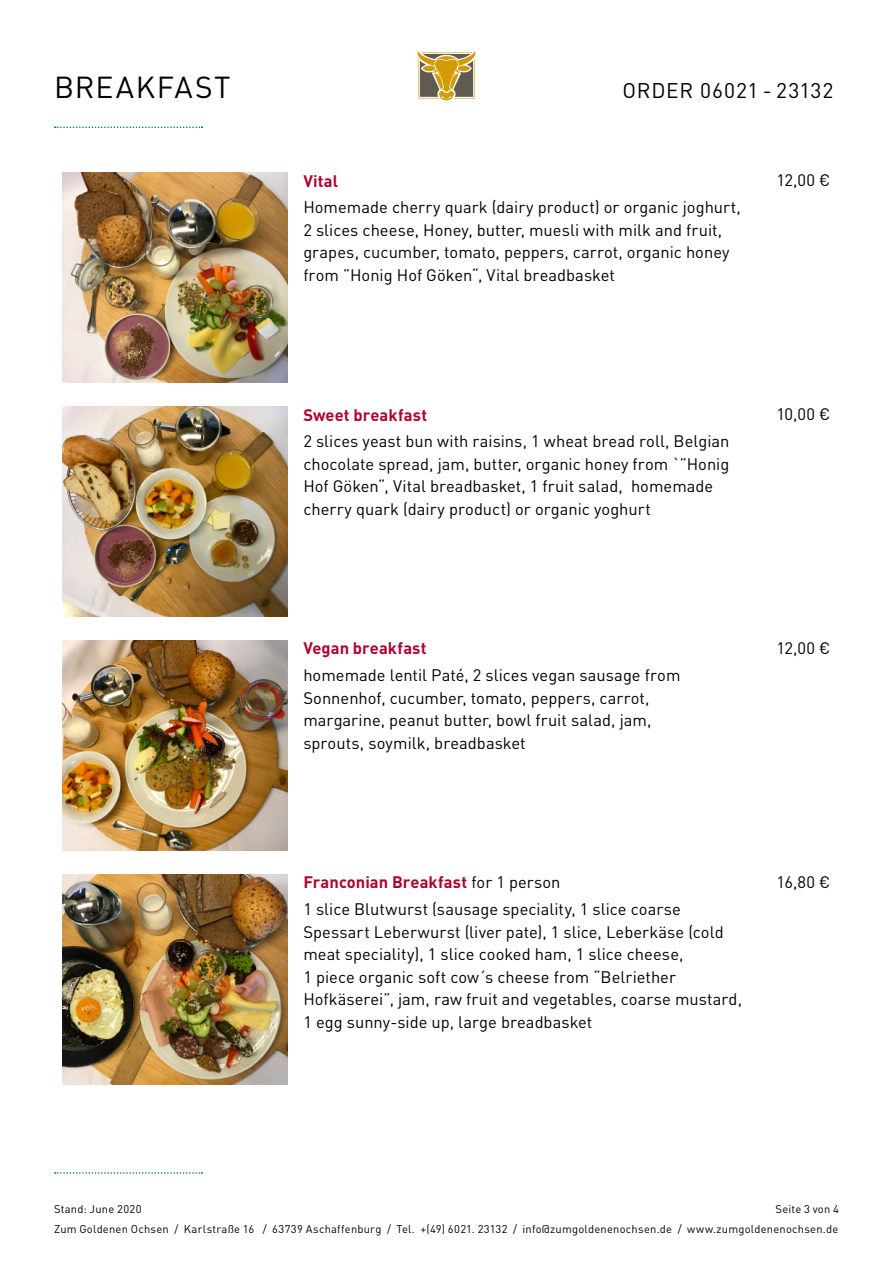
<style>
.page{position:relative;width:893px;height:1263px;background:#fff}
.page>*{position:absolute;margin:0;border:0;box-sizing:border-box;transform-origin:0 0}
.t1{font:30px "DIN";letter-spacing:.055em;color:#000}
.t2{font:21px "DIN";letter-spacing:.035em;color:#000}
.t3{font:16.5px/22.5px "DIN";color:#000}
.t4{font:700 16.5px "DIN";letter-spacing:.005em;color:#af042e}
.t5{font:11.25px/20.2px "DINOT";letter-spacing:.02em;color:#000;text-align:right}
.s1{font-weight:700;color:#af042e}
</style>
<div class="page">
<svg style="left:418px;top:51px;width:57px;height:49px;background:#b49d60"></svg>
<svg style="left:55px;top:126px;width:147px;height:2px"></svg>
<svg style="left:55px;top:1172px;width:147px;height:2px"></svg>
<img style="left:63px;top:173px;width:225px;height:210px">
<img style="left:63px;top:407px;width:225px;height:210px">
<img style="left:63px;top:641px;width:225px;height:209px">
<img style="left:63px;top:874px;width:225px;height:210px">
<h1 class="t1" style="left:54px;top:68px;width:178px">BREAKFAST</h1>
<p class="t2" style="left:623px;top:77px;width:212px">ORDER 06021 - 23132</p>
<p class="t4" style="left:303px;top:170px;width:36px">Vital</p>
<p class="t3" style="left:303px;top:196px;width:439px">Homemade cherry quark (dairy product) or organic joghurt, 2 slices cheese, Honey, butter, muesli with milk and fruit, grapes, cucumber, tomato, peppers, carrot, organic honey from ”Honig Hof Göken“, Vital breadbasket</p>
<p class="t3" style="left:777px;top:169px;width:55px">12,00 €</p>
<p class="t4" style="left:303px;top:404px;width:125px">Sweet breakfast</p>
<p class="t3" style="left:303px;top:430px;width:428px">2 slices yeast bun with raisins, 1 wheat bread roll, Belgian chocolate spread, jam, butter, organic honey from `”Honig Hof Göken“, Vital breadbasket, 1 fruit salad, homemade cherry quark (dairy product) or organic yoghurt</p>
<p class="t3" style="left:776px;top:403px;width:55px">10,00 €</p>
<p class="t4" style="left:303px;top:638px;width:125px">Vegan breakfast</p>
<p class="t3" style="left:303px;top:664px;width:379px">homemade lentil Paté, 2 slices vegan sausage from Sonnenhof, cucumber, tomato, peppers, carrot, margarine, peanut butter, bowl fruit salad, jam, sprouts, soymilk, breadbasket</p>
<p class="t3" style="left:777px;top:637px;width:55px">12,00 €</p>
<p class="t3" style="left:303px;top:869px;width:379px;line-height:26.7px"><span class="s1">Franconian Breakfast</span> for 1 person<br>1 slice Blutwurst (sausage speciality, 1 slice coarse</p>
<p class="t3" style="left:303px;top:920px;width:440px">Spessart Leberwurst (liver pate), 1 slice, Leberkäse (cold meat speciality), 1 slice cooked ham, 1 slice cheese,<br>1 piece organic soft cow´s cheese from “Belriether Hofkäserei”, jam, raw fruit and vegetables, coarse mustard, 1 egg sunny-side up, large breadbasket</p>
<p class="t3" style="left:777px;top:870px;width:55px">16,80 €</p>
<p class="t5" style="left:54px;top:1198px;width:786px">Seite 3 von 4<br>Zum Goldenen Ochsen / Karlstraße 16 / 63739 Aschaffenburg / Tel. +(49) 6021. 23132 / info@zumgoldenenochsen.de / www.zumgoldenenochsen.de</p>
<p class="t5" style="left:54px;top:1198px;width:89px">Stand: June 2020</p>
</div>
